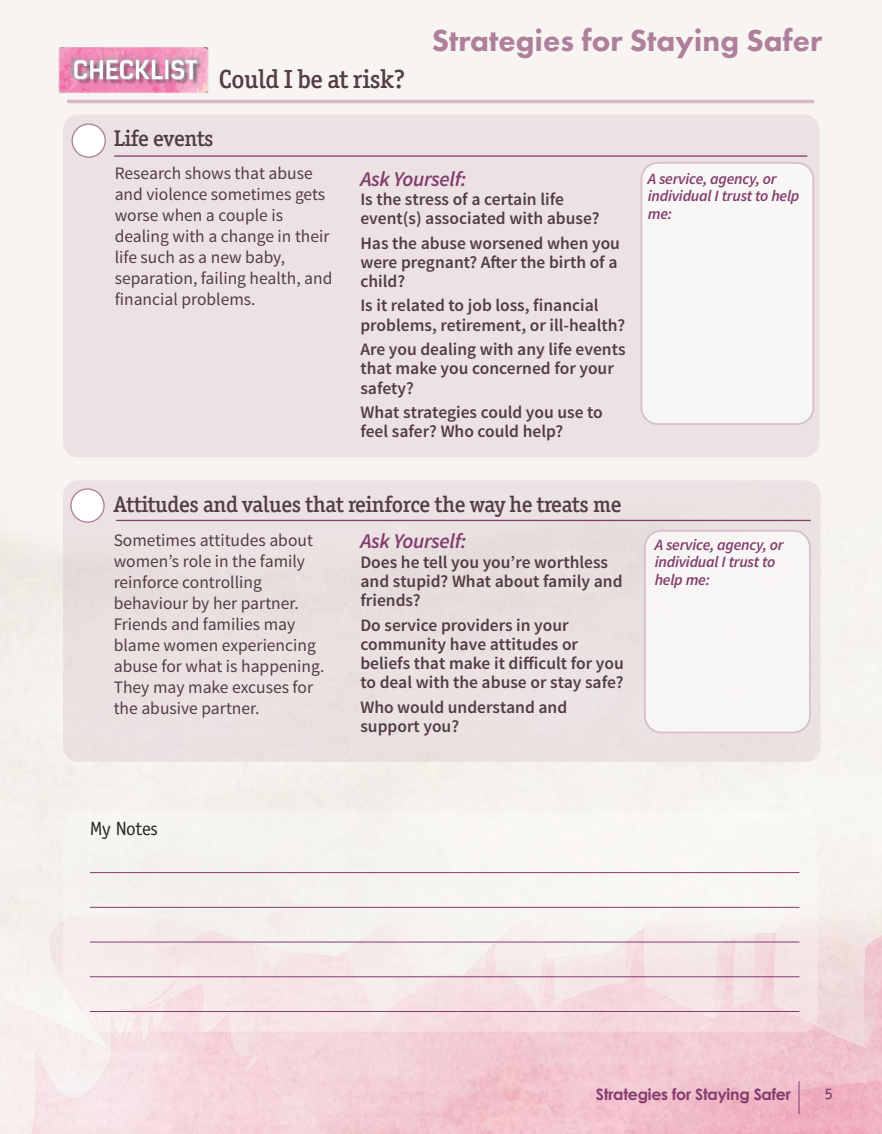
<style>
.page{position:relative;width:882px;height:1134px;background:#fff}
.page>*{position:absolute;margin:0;border:0;box-sizing:border-box;transform-origin:0 0}
.t1{font:800 31.5px "Futura PT";color:#ae809c}
.t2{font:500 26.25px "Officina Ser ITC";letter-spacing:-.015em;color:#523d46}
.t3{font:500 22.75px "Officina Ser ITC";letter-spacing:-.015em;color:#523d46}
.t4{font:italic 600 21px "Source Sans Pro";letter-spacing:-.015em;color:#823c6d}
.t5{font:19.25px "Officina Sans LT";letter-spacing:-.015em;color:#272526}
.t6{font:600 17.5px/19.2px "Source Sans Pro";color:#523d46}
.t7{font:17.5px/21px "Source Sans Pro";color:#523d46}
.t8{font:italic 600 15.75px/17.5px "Source Sans Pro";letter-spacing:-.015em;color:#823c6d}
.t9{font:700 15.75px "Century Gothic";letter-spacing:-.015em;color:#823c6d}
.t10{font:500 15.75px "Officina Ser ITC";color:#823c6d}
</style>
<div class="page">
<hr style="left:799px;top:1081px;width:1px;height:33px;background:#823c6d">
<img style="left:55px;top:45px;width:155px;height:52px">
<hr style="left:67px;top:100px;width:747px;height:3px;background:#d3bac6">
<div style="left:63px;top:811px;width:755px;height:221px;background:#fff;border-radius:15px;opacity:.3"></div>
<hr style="left:90px;top:872px;width:709px;height:1px;background:#823c6d">
<hr style="left:90px;top:907px;width:709px;height:1px;background:#823c6d">
<hr style="left:90px;top:942px;width:709px;height:1px;background:#823c6d">
<hr style="left:90px;top:976px;width:709px;height:1px;background:#823c6d">
<hr style="left:90px;top:1011px;width:709px;height:1px;background:#823c6d">
<div style="left:63px;top:115px;width:756px;height:342px;background:#ece2e4;border-radius:15px"></div>
<div style="left:640px;top:162px;width:174px;height:263px;background:#f9f6f6"></div>
<svg style="left:72px;top:123px;width:34px;height:35px"></svg>
<hr style="left:114px;top:155px;width:693px;height:2px;background:#823c6d">
<div style="left:63px;top:480px;width:758px;height:282px;background:#eae1e1;border-radius:15px"></div>
<div style="left:644px;top:530px;width:167px;height:203px;background:#f8f5f5"></div>
<svg style="left:70px;top:488px;width:35px;height:35px"></svg>
<hr style="left:116px;top:520px;width:695px;height:1px;background:#823c6d">
<h2 class="t2" style="left:219px;top:70px;width:188px">Could I be at risk?</h2>
<h3 class="t3" style="left:114px;top:130px;width:101px">Life events</h3>
<h1 class="t1" style="left:432px;top:28px;width:392px">Strategies for Staying Safer</h1>
<p class="t7" style="left:115px;top:164px;width:219px">Research shows that abuse and violence sometimes gets worse when a couple is dealing with a change in their life such as a new baby, separation, failing health, and financial problems.</p>
<p class="t4" style="left:360px;top:171px;width:108px">Ask Yourself:</p>
<p class="t6" style="left:360px;top:191px;width:241px">Is the stress of a certain life event(s) associated with abuse?</p>
<p class="t6" style="left:360px;top:235px;width:261px">Has the abuse worsened when you were pregnant? After the birth of a child?</p>
<p class="t6" style="left:360px;top:297px;width:266px">Is it related to job loss, financial problems, retirement, or ill-health?</p>
<p class="t6" style="left:360px;top:341px;width:267px">Are you dealing with any life events that make you concerned for your safety?</p>
<p class="t6" style="left:360px;top:404px;width:244px">What strategies could you use to feel safer? Who could help?</p>
<p class="t8" style="left:648px;top:171px;width:153px">A service, agency, or individual I trust to help me:</p>
<h3 class="t3" style="left:114px;top:496px;width:509px">Attitudes and values that reinforce the way he treats me</h3>
<p class="t7" style="left:114px;top:531px;width:212px">Sometimes attitudes about women’s role in the family reinforce controlling behaviour by her partner.<br>Friends and families may blame women experiencing abuse for what is happening.<br>They may make excuses for the abusive partner.</p>
<p class="t4" style="left:360px;top:534px;width:108px">Ask Yourself:</p>
<p class="t6" style="left:360px;top:554px;width:264px">Does he tell you you’re worthless and stupid? What about family and friends?</p>
<p class="t6" style="left:360px;top:616px;width:265px">Do service providers in your community have attitudes or beliefs that make it difficult for you to deal with the abuse or stay safe?</p>
<p class="t6" style="left:360px;top:698px;width:208px">Who would understand and support you?</p>
<p class="t8" style="left:655px;top:537px;width:130px">A service, agency, or individual I trust to help me:</p>
<p class="t5" style="left:90px;top:821px;width:70px">My Notes</p>
<p class="t9" style="left:596px;top:1085px;width:196px">Strategies for Staying Safer</p>
<p class="t10" style="left:825px;top:1088px;width:9px">5</p>
</div>
